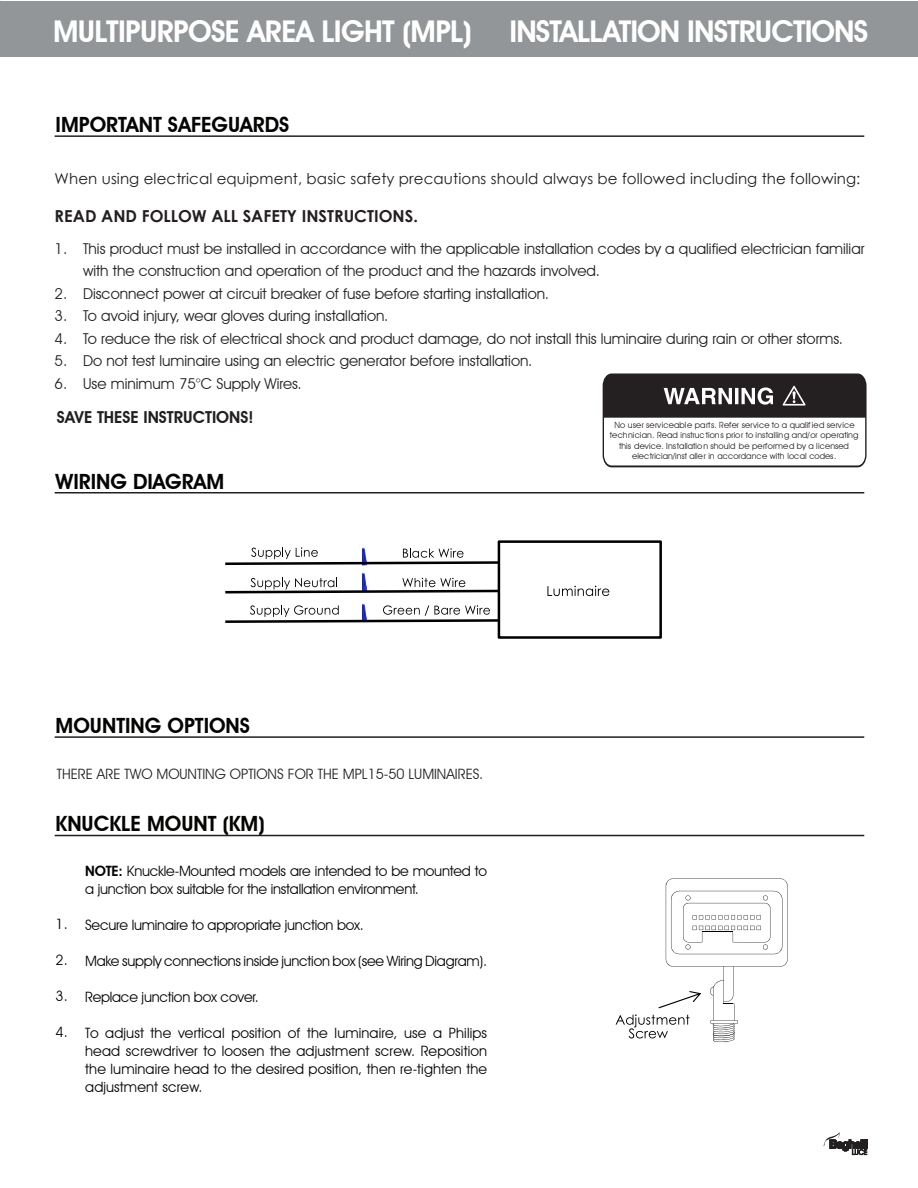
<style>
.page{position:relative;width:918px;height:1188px;background:#fff}
.page>*{position:absolute;margin:0;border:0;box-sizing:border-box;transform-origin:0 0}
.t1{font:600 30px "Avant Garde IT Cby BT";letter-spacing:-.03em;color:#fff}
.t2{font:600 21px "Avant Garde IT Cby BT";color:#040503}
.t3{font:700 16.5px "Century Gothic";color:#231f20}
.t4{font:600 16.5px "Avant Garde IT Cby BT";color:#231f20}
.t5{font:15px/22.5px "Avant Garde IT Cby BT";color:#231f20}
.t6{font:15px "Century Gothic";letter-spacing:.005em;color:#231f20}
.t7{font:14.25px/18px "Avant Garde IT Cby BT";letter-spacing:-.015em;color:#040503}
.t8{font:14.25px "Avant Garde IT Cby BT";color:#231f20}
.t9{font:8.55px/10.2px "Avant Garde IT Cby BT";color:#241f21;text-align:center}
.s1{font-weight:600}
</style>
<div class="page">
<div style="left:0;top:1px;width:918px;height:55px;background:#939698"></div>
<hr style="left:55px;top:135px;width:809px;height:2px;background:#231f20">
<hr style="left:55px;top:492px;width:809px;height:2px;background:#231f20">
<hr style="left:55px;top:736px;width:809px;height:2px;background:#231f20">
<hr style="left:55px;top:835px;width:809px;height:1px;background:#231f20">
<svg style="left:824px;top:1132px;width:45px;height:23px"></svg>
<svg style="left:603px;top:374px;width:264px;height:93px"></svg>
<svg style="left:547px;top:586px;width:62px;height:10px"></svg>
<div style="left:498px;top:540px;width:164px;height:99px;border:3px solid #000"></div>
<svg style="left:225px;top:547px;width:276px;height:77px"></svg>
<svg style="left:616px;top:879px;width:172px;height:163px"></svg>
<p class="t1" style="left:53px;top:14px;width:420px">MULTIPURPOSE AREA LIGHT (MPL)</p>
<p class="t1" style="left:510px;top:14px;width:360px">INSTALLATION INSTRUCTIONS</p>
<p class="t2" style="left:56px;top:112px;width:235px">IMPORTANT SAFEGUARDS</p>
<p class="t6" style="left:55px;top:168px;width:807px">When using electrical equipment, basic safety precautions should always be followed including the following:</p>
<p class="t3" style="left:55px;top:203px;width:365px">READ AND FOLLOW ALL SAFETY INSTRUCTIONS.</p>
<p class="t5" style="left:83px;top:237px;width:783px">This product must be installed in accordance with the applicable installation codes by a qualified electrician familiar with the construction and operation of the product and the hazards involved.</p>
<p class="t5" style="left:83px;top:282px;width:468px">Disconnect power at circuit breaker of fuse before starting installation.</p>
<p class="t5" style="left:83px;top:304px;width:307px">To avoid injury, wear gloves during installation.</p>
<p class="t5" style="left:83px;top:327px;width:761px">To reduce the risk of electrical shock and product damage, do not install this luminaire during rain or other storms.</p>
<p class="t5" style="left:83px;top:349px;width:451px">Do not test luminaire using an electric generator before installation.</p>
<p class="t5" style="left:83px;top:372px;width:220px">Use minimum 75°C Supply Wires.</p>
<p class="t5" style="left:55px;top:237px;width:14px">1.</p>
<p class="t5" style="left:55px;top:282px;width:14px">2.</p>
<p class="t5" style="left:55px;top:304px;width:14px">3.</p>
<p class="t5" style="left:55px;top:327px;width:14px">4.</p>
<p class="t5" style="left:55px;top:349px;width:14px">5.</p>
<p class="t5" style="left:55px;top:372px;width:14px">6.</p>
<p class="t4" style="left:57px;top:407px;width:198px">SAVE THESE INSTRUCTIONS!</p>
<p class="t9" style="left:610px;top:420px;width:250px">No user serviceable parts. Refer service to a qualif ied service technician. Read instructions prior to installing and/or operating this device. Installation should be performed by a licensed electrician/inst aller in accordance with local codes.</p>
<p class="t2" style="left:56px;top:469px;width:170px">WIRING DIAGRAM</p>
<p class="t2" style="left:56px;top:713px;width:196px">MOUNTING OPTIONS</p>
<p class="t8" style="left:57px;top:765px;width:428px">THERE ARE TWO MOUNTING OPTIONS FOR THE MPL15-50 LUMINAIRES.</p>
<p class="t2" style="left:56px;top:811px;width:210px">KNUCKLE MOUNT (KM)</p>
<p class="t7" style="left:56px;top:915px;width:14px">1.</p>
<p class="t7" style="left:56px;top:951px;width:14px">2.</p>
<p class="t7" style="left:56px;top:987px;width:14px">3.</p>
<p class="t7" style="left:56px;top:1023px;width:14px">4.</p>
<p class="t7" style="left:85px;top:862px;width:403px"><span class="s1">NOTE:</span> Knuckle-Mounted models are intended to be mounted to a junction box suitable for the installation environment.</p>
<p class="t7" style="left:85px;top:916px;width:280px">Secure luminaire to appropriate junction box.</p>
<p class="t7" style="left:85px;top:952px;width:403px">Make supply connections inside junction box (see Wiring Diagram).</p>
<p class="t7" style="left:85px;top:988px;width:175px">Replace junction box cover.</p>
<p class="t7" style="left:85px;top:1024px;width:404px;text-align:justify">To adjust the vertical position of the luminaire, use a Philips head screwdriver to loosen the adjustment screw. Reposition the luminaire head to the desired position, then re-tighten the adjustment screw.</p>
</div>
